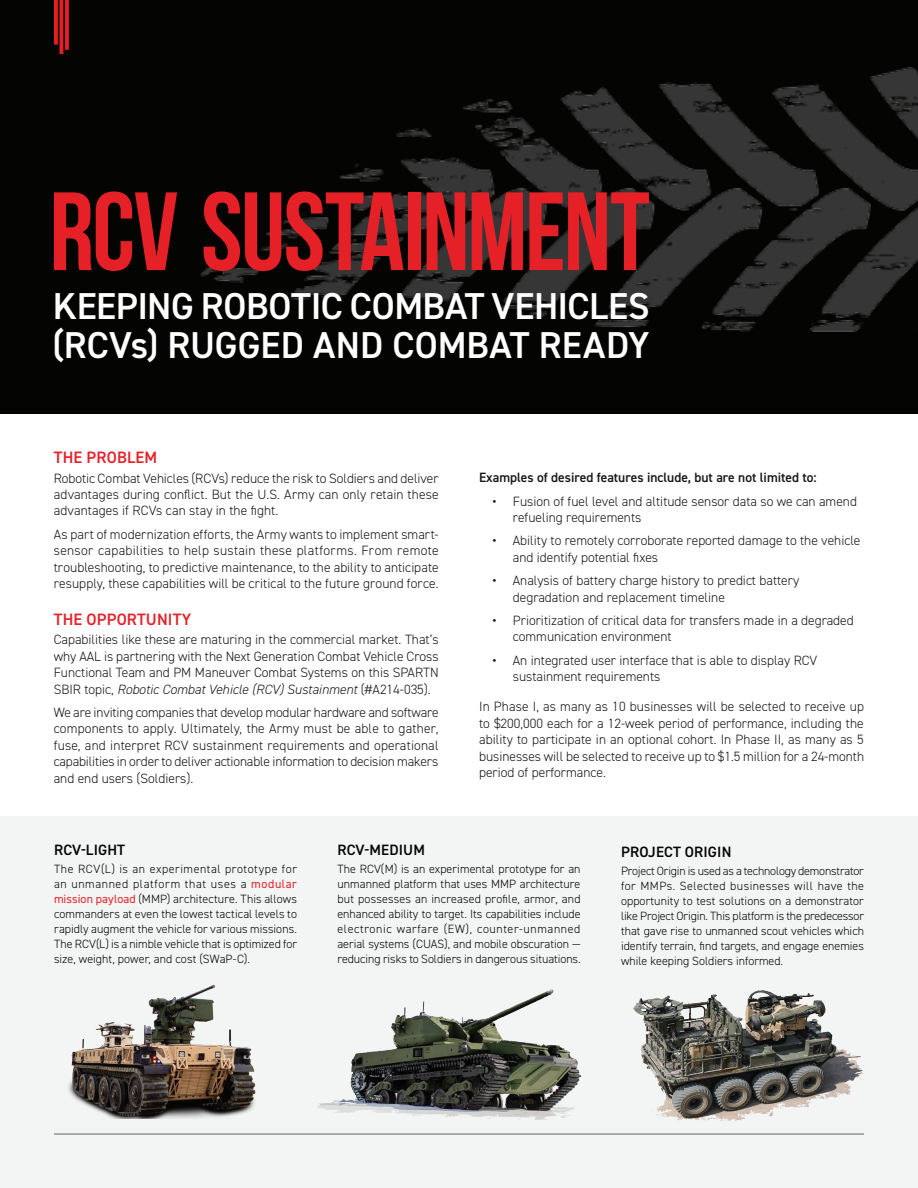
<style>
.page{position:relative;width:918px;height:1188px;background:#fff}
.page>*{position:absolute;margin:0;border:0;box-sizing:border-box;transform-origin:0 0}
.t1{font:111px "Bebas Neue";letter-spacing:-.015em;color:#e62027}
.t2{font:600 37.5px/39px "DIN2014";letter-spacing:-.005em;color:#fff}
.t3{font:600 16.5px "DIN2014";letter-spacing:.01em;color:#e52129}
.t4{font:600 15px "DIN2014";letter-spacing:.01em;color:#040503}
.t5{font:300 13.5px/16.5px "DIN2014";color:#161616;text-align:justify}
.t6{font:600 13.5px "DIN2014";color:#161616}
.t7{font:300 12px/15px "DIN2014";color:#040503;text-align:justify}
.s1{font-style:italic}
.s2{font-weight:600}
.s3{font-weight:400;color:#e62027}
</style>
<div class="page">
<div style="left:0;top:816px;width:918px;height:372px;background:#f3f4f4"></div>
<div style="left:0;top:0;width:918px;height:414px;background:#040503"></div>
<img style="left:200px;top:67px;width:718px;height:265px">
<img style="left:634px;top:990px;width:230px;height:131px">
<hr style="left:54px;top:1134px;width:810px;height:1px;background:#666">
<img style="left:318px;top:990px;width:262px;height:130px">
<img style="left:68px;top:984px;width:188px;height:135px">
<svg style="left:65px;top:0;width:4px;height:50px"></svg>
<hr style="left:60px;top:0;width:3px;height:54px;background:#e81e24">
<svg style="left:54px;top:0;width:4px;height:45px"></svg>
<h1 class="t1" style="left:50px;top:171px;width:602px">RCV SUSTAINMENT</h1>
<h2 class="t2" style="left:52px;top:285px;width:599px">KEEPING ROBOTIC COMBAT VEHICLES (RCVs) RUGGED AND COMBAT READY</h2>
<p class="t3" style="left:54px;top:447px;width:105px">THE PROBLEM</p>
<p class="t5" style="left:54px;top:470px;width:386px">Robotic Combat Vehicles (RCVs) reduce the risk to Soldiers and deliver advantages during conflict. But the U.S. Army can only retain these advantages if RCVs can stay in the fight.</p>
<p class="t5" style="left:54px;top:526px;width:386px">As part of modernization efforts, the Army wants to implement smart&shy;sensor capabilities to help sustain these platforms. From remote troubleshooting, to predictive maintenance, to the ability to anticipate resupply, these capabilities will be critical to the future ground force.</p>
<p class="t3" style="left:54px;top:608px;width:139px">THE OPPORTUNITY</p>
<p class="t5" style="left:54px;top:631px;width:386px">Capabilities like these are maturing in the commercial market. That’s why AAL is partnering with the Next Generation Combat Vehicle Cross Functional Team and PM Maneuver Combat Systems on this SPARTN SBIR topic, <span class="s1">Robotic Combat Vehicle (RCV) Sustainment</span> (#A214-035).</p>
<p class="t5" style="left:54px;top:704px;width:386px">We are inviting companies that develop modular hardware and software components to apply. Ultimately, the Army must be able to gather, fuse, and interpret RCV sustainment requirements and operational capabilities in order to deliver actionable information to decision makers and end users (Soldiers).</p>
<p class="t6" style="left:479px;top:469px;width:339px">Examples of desired features include, but are not limited to:</p>
<p class="t5" style="left:513px;top:493px;width:346px;text-indent:-20px"><span class="s2">•</span> Fusion of fuel level and altitude sensor data so we can amend refueling requirements</p>
<p class="t5" style="left:513px;top:533px;width:349px;text-indent:-20px"><span class="s2">•</span> Ability to remotely corroborate reported damage to the vehicle and identify potential fixes</p>
<p class="t5" style="left:513px;top:572px;width:288px;text-indent:-20px"><span class="s2">•</span> Analysis of battery charge history to predict battery degradation and replacement timeline</p>
<p class="t5" style="left:513px;top:612px;width:342px;text-indent:-20px"><span class="s2">•</span> Prioritization of critical data for transfers made in a degraded communication environment</p>
<p class="t5" style="left:513px;top:652px;width:306px;text-indent:-20px"><span class="s2">•</span> An integrated user interface that is able to display RCV sustainment requirements</p>
<p class="t5" style="left:479px;top:698px;width:387px">In Phase I, as many as 10 businesses will be selected to receive up to $200,000 each for a 12-week period of performance, including the ability to participate in an optional cohort. In Phase II, as many as 5 businesses will be selected to receive up to $1.5 million for a 24-month period of performance.</p>
<p class="t4" style="left:54px;top:840px;width:73px">RCV-LIGHT</p>
<p class="t7" style="left:54px;top:861px;width:245px">The RCV(L) is an experimental prototype for an unmanned platform that uses a <span class="s3">modular mission payload</span> (MMP) architecture. This allows commanders at even the lowest tactical levels to rapidly augment the vehicle for various missions.<br>The RCV(L) is a nimble vehicle that is optimized for size, weight, power, and cost (SWaP-C).</p>
<p class="t4" style="left:338px;top:840px;width:89px">RCV-MEDIUM</p>
<p class="t7" style="left:338px;top:861px;width:245px">The RCV(M) is an experimental prototype for an unmanned platform that uses MMP architecture but possesses an increased profile, armor, and enhanced ability to target. Its capabilities include electronic warfare (EW), counter-unmanned aerial systems (CUAS), and mobile obscuration — reducing risks to Soldiers in dangerous situations.</p>
<p class="t4" style="left:621px;top:842px;width:112px">PROJECT ORIGIN</p>
<p class="t7" style="left:621px;top:863px;width:245px">Project Origin is used as a technology demonstrator for MMPs. Selected businesses will have the opportunity to test solutions on a demonstrator like Project Origin. This platform is the predecessor that gave rise to unmanned scout vehicles which identify terrain, find targets, and engage enemies while keeping Soldiers informed.</p>
</div>
